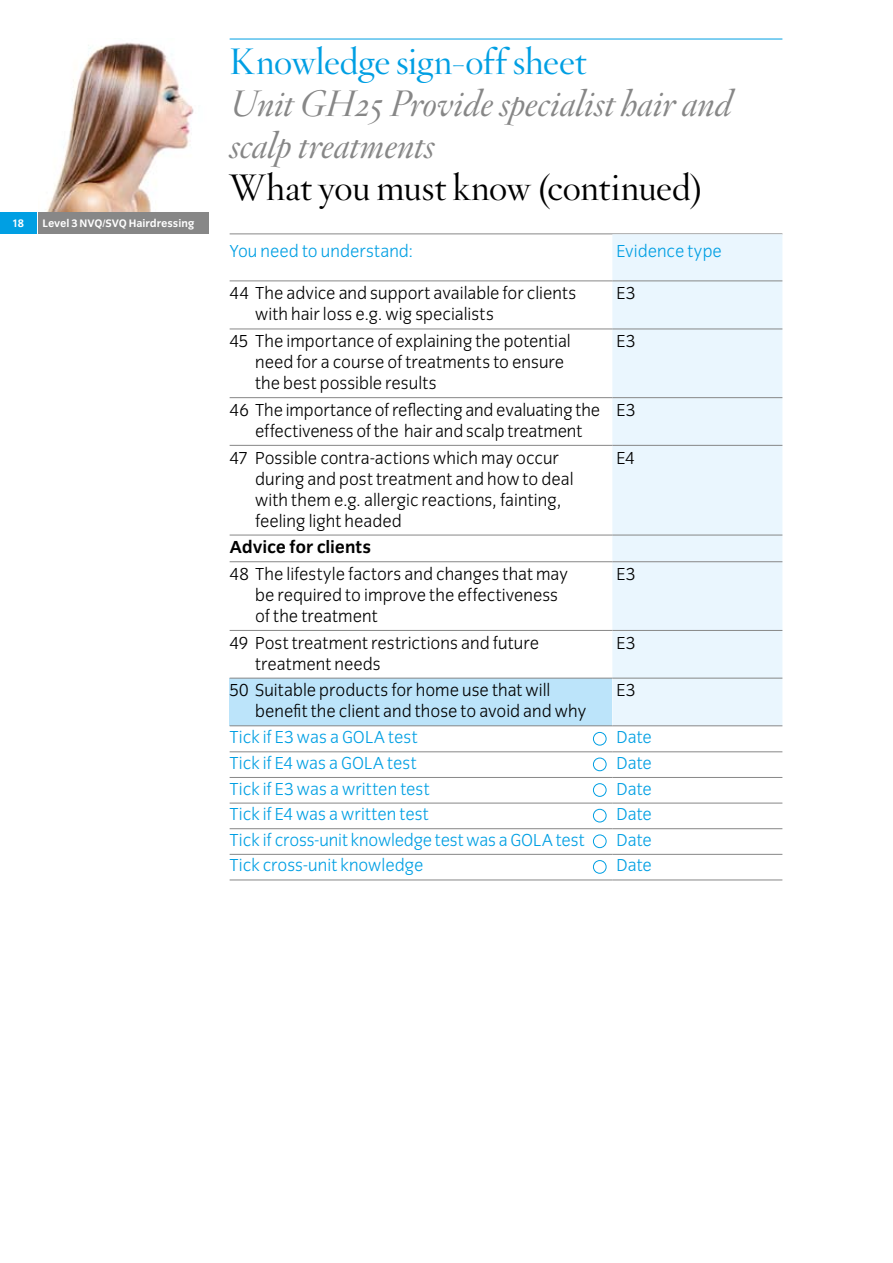
<style>
.page{position:relative;width:893px;height:1263px;background:#fff}
.page>*{position:absolute;margin:0;border:0;box-sizing:border-box;transform-origin:0 0}
.t1{font:italic 36px/42px "Hoefler Titling HTF Lt";letter-spacing:-.005em;color:#878787}
.t2{font:36px "Hoefler Titling HTF Lt Roman";letter-spacing:-.005em;color:#000}
.t3{font:36px "Hoefler Titling HTF Lt Roman";letter-spacing:-.005em;color:#009fe3}
.t4{font:300 18px/21px "Congress Sans";color:#000}
.t5{font:300 18px "Congress Sans";color:#009fe3}
.t6{font:700 18px "Congress Sans";letter-spacing:-.005em;color:#000}
.t7{font:700 11.25px "Congress Sans";letter-spacing:-.005em;color:#fff}
</style>
<div class="page">
<img style="left:38px;top:42px;width:169px;height:171px">
<div style="left:0;top:213px;width:36px;height:21px;background:#009fe3"></div>
<div style="left:38px;top:213px;width:170px;height:21px;background:#878787"></div>
<hr style="left:230px;top:39px;width:552px;height:1px;background:#009fe3">
<hr style="left:230px;top:233px;width:552px;height:1px;background:#878787">
<div style="left:612px;top:234px;width:170px;height:491px;background:#eaf6fe"></div>
<div style="left:230px;top:678px;width:382px;height:48px;background:#bce4fa"></div>
<hr style="left:230px;top:280px;width:382px;height:1px;background:#878787">
<hr style="left:612px;top:280px;width:170px;height:1px;background:#878787">
<hr style="left:230px;top:725px;width:382px;height:1px;background:#878787">
<hr style="left:612px;top:725px;width:170px;height:1px;background:#878787">
<hr style="left:230px;top:329px;width:382px;height:1px;background:#878787">
<hr style="left:612px;top:329px;width:170px;height:1px;background:#878787">
<hr style="left:230px;top:397px;width:382px;height:1px;background:#878787">
<hr style="left:612px;top:397px;width:170px;height:1px;background:#878787">
<hr style="left:230px;top:445px;width:382px;height:1px;background:#878787">
<hr style="left:612px;top:445px;width:170px;height:1px;background:#878787">
<hr style="left:230px;top:535px;width:382px;height:1px;background:#878787">
<hr style="left:612px;top:535px;width:170px;height:1px;background:#878787">
<hr style="left:230px;top:561px;width:382px;height:1px;background:#878787">
<hr style="left:612px;top:561px;width:170px;height:1px;background:#878787">
<hr style="left:230px;top:630px;width:382px;height:1px;background:#878787">
<hr style="left:612px;top:630px;width:170px;height:1px;background:#878787">
<hr style="left:230px;top:678px;width:382px;height:1px;background:#878787">
<hr style="left:612px;top:678px;width:170px;height:1px;background:#878787">
<hr style="left:230px;top:879px;width:382px;height:1px;background:#878787">
<hr style="left:612px;top:879px;width:170px;height:1px;background:#878787">
<hr style="left:230px;top:751px;width:382px;height:1px;background:#878787">
<hr style="left:612px;top:751px;width:170px;height:1px;background:#878787">
<hr style="left:230px;top:777px;width:382px;height:1px;background:#878787">
<hr style="left:612px;top:777px;width:170px;height:1px;background:#878787">
<hr style="left:230px;top:803px;width:382px;height:1px;background:#878787">
<hr style="left:612px;top:803px;width:170px;height:1px;background:#878787">
<hr style="left:230px;top:828px;width:382px;height:1px;background:#878787">
<hr style="left:612px;top:828px;width:170px;height:1px;background:#878787">
<hr style="left:230px;top:854px;width:382px;height:1px;background:#878787">
<hr style="left:612px;top:854px;width:170px;height:1px;background:#878787">
<div style="left:593px;top:732px;width:14px;height:13px;border:1px solid #009fe3;border-radius:50%"></div>
<div style="left:593px;top:758px;width:14px;height:13px;border:1px solid #009fe3;border-radius:50%"></div>
<div style="left:593px;top:783px;width:14px;height:14px;border:1px solid #009fe3;border-radius:50%"></div>
<div style="left:593px;top:809px;width:14px;height:13px;border:1px solid #009fe3;border-radius:50%"></div>
<div style="left:593px;top:834px;width:14px;height:14px;border:1px solid #009fe3;border-radius:50%"></div>
<div style="left:593px;top:860px;width:14px;height:14px;border:1px solid #009fe3;border-radius:50%"></div>
<p class="t7" style="left:12px;top:217px;width:13px">18</p>
<p class="t7" style="left:43px;top:217px;width:153px">Level 3 NVQ/SVQ Hairdressing</p>
<h1 class="t3" style="left:230px;top:38px;width:359px">Knowledge sign-off sheet</h1>
<h1 class="t1" style="left:230px;top:84px;width:504px">Unit GH25 Provide specialist hair and scalp treatments</h1>
<h1 class="t2" style="left:230px;top:164px;width:475px">What you must know (continued)</h1>
<p class="t5" style="left:230px;top:241px;width:185px">You need to understand:</p>
<p class="t5" style="left:617px;top:241px;width:107px">Evidence type</p>
<p class="t4" style="left:255px;top:283px;width:323px;text-indent:-26px">44 The advice and support available for clients with hair loss e.g. wig specialists</p>
<p class="t4" style="left:617px;top:283px;width:20px">E3</p>
<p class="t4" style="left:255px;top:331px;width:317px;text-indent:-26px">45 The importance of explaining the potential need for a course of treatments to ensure the best possible results</p>
<p class="t4" style="left:617px;top:331px;width:20px">E3</p>
<p class="t4" style="left:230px;top:399px;width:372px;text-align:center">46 The importance of reflecting and evaluating the effectiveness of the hair and scalp treatment</p>
<p class="t4" style="left:617px;top:399px;width:20px">E3</p>
<p class="t4" style="left:255px;top:447px;width:320px;text-indent:-26px">47 Possible contra-actions which may occur during and post treatment and how to deal with them e.g. allergic reactions, fainting, feeling light headed</p>
<p class="t4" style="left:617px;top:447px;width:19px">E4</p>
<p class="t6" style="left:230px;top:537px;width:143px">Advice for clients</p>
<p class="t4" style="left:255px;top:564px;width:314px;text-indent:-26px">48 The lifestyle factors and changes that may be required to improve the effectiveness of the treatment</p>
<p class="t4" style="left:617px;top:564px;width:20px">E3</p>
<p class="t4" style="left:255px;top:632px;width:285px;text-indent:-26px">49 Post treatment restrictions and future treatment needs</p>
<p class="t4" style="left:617px;top:632px;width:20px">E3</p>
<p class="t4" style="left:255px;top:680px;width:333px;text-indent:-26px">50 Suitable products for home use that will benefit the client and those to avoid and why</p>
<p class="t4" style="left:617px;top:680px;width:20px">E3</p>
<p class="t5" style="left:230px;top:727px;width:189px">Tick if E3 was a GOLA test</p>
<p class="t5" style="left:617px;top:727px;width:37px">Date</p>
<p class="t5" style="left:230px;top:753px;width:189px">Tick if E4 was a GOLA test</p>
<p class="t5" style="left:617px;top:753px;width:37px">Date</p>
<p class="t5" style="left:230px;top:779px;width:202px">Tick if E3 was a written test</p>
<p class="t5" style="left:617px;top:779px;width:37px">Date</p>
<p class="t5" style="left:230px;top:804px;width:201px">Tick if E4 was a written test</p>
<p class="t5" style="left:617px;top:804px;width:37px">Date</p>
<p class="t5" style="left:230px;top:830px;width:356px">Tick if cross-unit knowledge test was a GOLA test</p>
<p class="t5" style="left:617px;top:830px;width:37px">Date</p>
<p class="t5" style="left:230px;top:856px;width:195px">Tick cross-unit knowledge</p>
<p class="t5" style="left:617px;top:856px;width:37px">Date</p>
</div>
